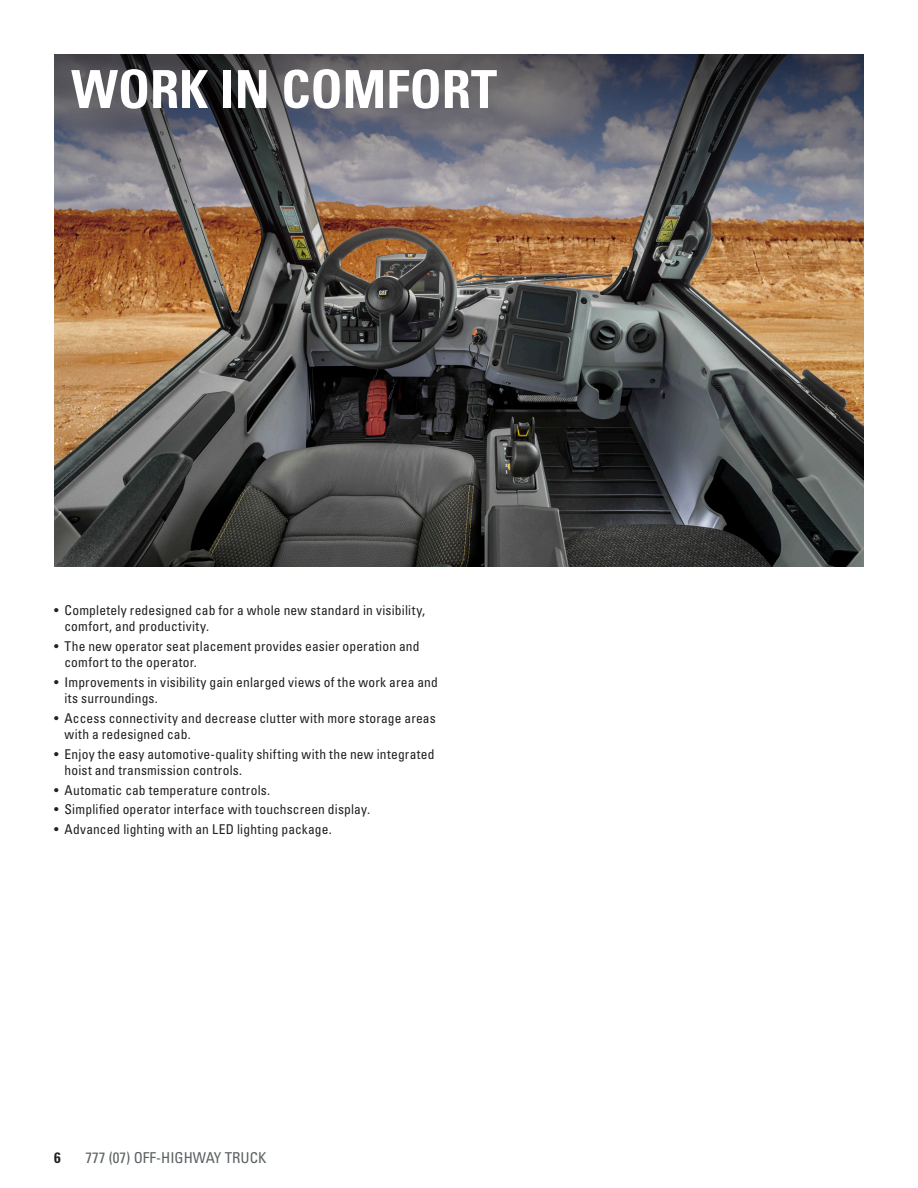
<style>
.page{position:relative;width:918px;height:1188px;background:#fff}
.page>*{position:absolute;margin:0;border:0;box-sizing:border-box;transform-origin:0 0}
.Feature_Title{font:52.5px "Univers LTCYR 67 Bold Cond";color:#fff}
.Running_footer-LH{font:condensed 15px "Univers LTCYR 57";color:#5d6163}
.t1{font:15px "Univers LTCYR 67 Bold Cond";color:#231f20}
.t2{font:condensed 13.5px/16.5px "Univers LT Std";letter-spacing:.015em;color:#231f20}
</style>
<div class="page">
<img style="left:54px;top:257px;width:810px;height:310px">
<svg style="left:54px;top:54px;width:810px;height:203px;background:#6f6563"></svg>
<p class="Feature_Title" style="left:71px;top:57px;width:427px">WORK IN COMFORT</p>
<p class="t2" style="left:64px;top:601px;width:362px;text-indent:-10px">• Completely redesigned cab for a whole new standard in visibility, comfort, and productivity.</p>
<p class="t2" style="left:64px;top:637px;width:357px;text-indent:-10px">• The new operator seat placement provides easier operation and comfort to the operator.</p>
<p class="t2" style="left:64px;top:673px;width:375px;text-indent:-10px">• Improvements in visibility gain enlarged views of the work area and its surroundings.</p>
<p class="t2" style="left:64px;top:709px;width:373px;text-indent:-10px">• Access connectivity and decrease clutter with more storage areas with a redesigned cab.</p>
<p class="t2" style="left:64px;top:745px;width:372px;text-indent:-10px">• Enjoy the easy automotive-quality shifting with the new integrated hoist and transmission controls.</p>
<p class="t2" style="left:54px;top:781px;width:218px">• Automatic cab temperature controls.</p>
<p class="t2" style="left:54px;top:801px;width:318px">• Simplified operator interface with touchscreen display.</p>
<p class="t2" style="left:54px;top:820px;width:279px">• Advanced lighting with an LED lighting package.</p>
<p class="t1" style="left:54px;top:1148px;width:8px">6</p>
<p class="Running_footer-LH" style="left:86px;top:1148px;width:183px">777 (07) OFF-HIGHWAY TRUCK</p>
</div>
